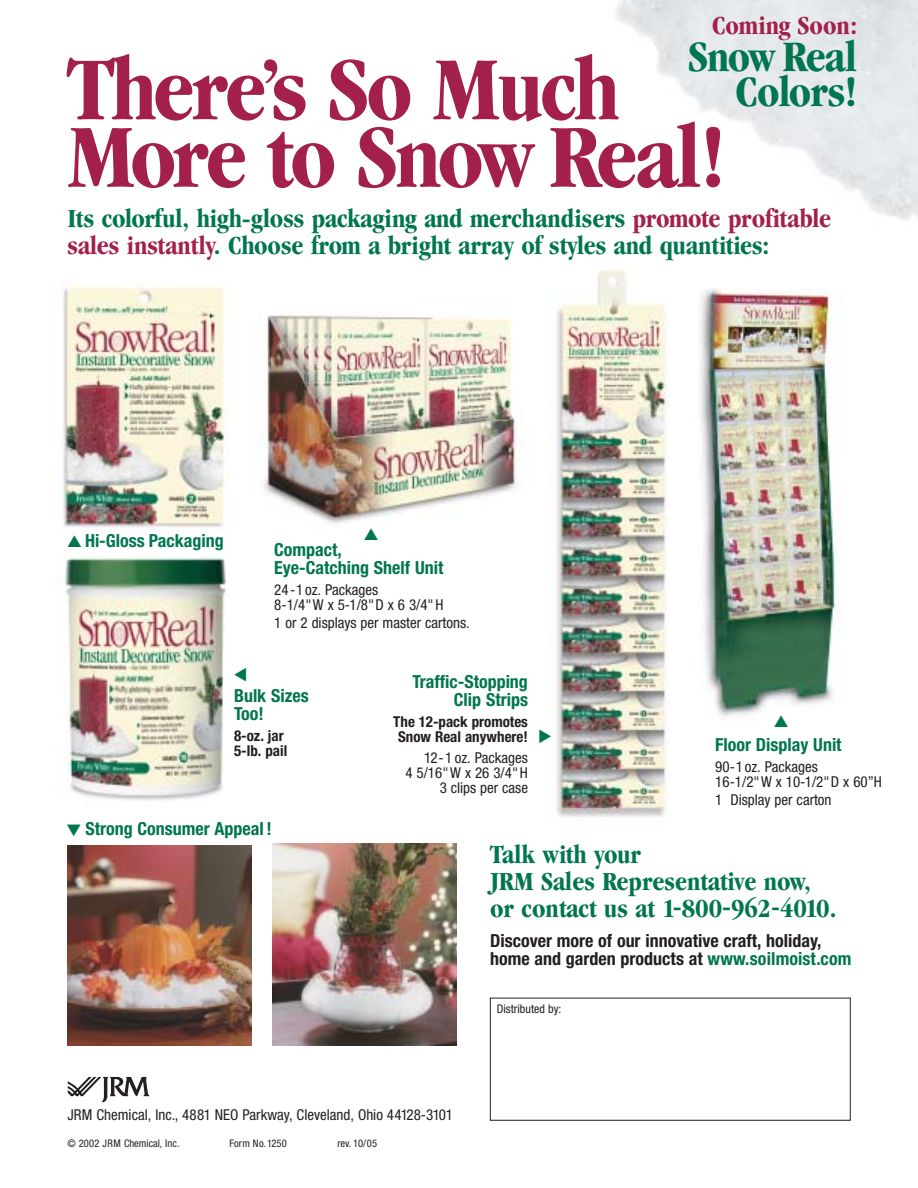
<style>
.page{position:relative;width:918px;height:1188px;background:#fff}
.page>*{position:absolute;margin:0;border:0;box-sizing:border-box;transform-origin:0 0}
.t1{font:700 condensed 93px/67.5px "Garamond";letter-spacing:-.03em;color:#a3204c}
.t2{font:700 condensed 45px/34.5px "Garamond";letter-spacing:-.025em;color:#007650;text-align:right}
.t3{font:700 condensed 27px/27px "Garamond";color:#007650}
.t4{font:700 condensed 27px "Garamond";color:#a3204c}
.t5{font:700 condensed 18px/18px "Helvetica Neue";color:#007650}
.t6{font:700 condensed 18px/18px "Helvetica Neue";color:#231f1f}
.t7{font:condensed 15px/15px "Helvetica Neue";color:#231f1f}
.t8{font:700 condensed 15px/15px "Helvetica Neue";color:#231f1f;text-align:center}
.t9{font:condensed 12px "Helvetica Neue";color:#231f1f}
.t10{font:condensed 10.5px "Helvetica Neue";color:#231f1f}
.s1{color:#a3204c}
.s2{color:#007650}
</style>
<div class="page">
<img style="left:263px;top:313px;width:255px;height:211px">
<img style="left:64px;top:556px;width:162px;height:244px">
<img style="left:555px;top:266px;width:114px;height:552px">
<img style="left:62px;top:286px;width:167px;height:242px">
<svg style="left:68px;top:1077px;width:82px;height:25px"></svg>
<img style="left:68px;top:845px;width:184px;height:200px">
<img style="left:272px;top:844px;width:185px;height:201px">
<img style="left:698px;top:289px;width:139px;height:431px">
<svg style="left:775px;top:715px;width:13px;height:5px"></svg>
<h3 class="t4" style="left:712px;top:15px;width:147px">Coming Soon:</h3>
<h2 class="t2" style="left:688px;top:44px;width:171px">Snow Real<br>Colors!</h2>
<h1 class="t1" style="left:68px;top:64px;width:660px">There’s So Much<br>More to Snow Real!</h1>
<h3 class="t3" style="left:68px;top:207px;width:765px">Its colorful, high-gloss packaging and merchandisers <span class="s1">promote profitable sales instantly</span>. Choose from a bright array of styles and quantities:</h3>
<p class="t5" style="left:67px;top:533px;width:158px">▲ Hi-Gloss Packaging</p>
<p class="t5" style="left:274px;top:542px;width:171px">Compact,<br>Eye-Catching Shelf Unit</p>
<p class="t7" style="left:274px;top:584px;width:171px">24-1 oz. Packages<br>8-1/4"W x 5-1/8"D x 6 3/4" H</p>
<p class="t7" style="left:274px;top:617px;width:197px">1 or 2 displays per master cartons.</p>
<p class="t5" style="left:234px;top:688px;width:76px">Bulk Sizes<br>Too!</p>
<p class="t8" style="left:234px;top:730px;width:55px;text-align:left">8-oz. jar<br>5-lb. pail</p>
<p class="t5" style="left:412px;top:674px;width:117px;text-align:right">Traffic-Stopping<br>Clip Strips</p>
<p class="t8" style="left:393px;top:715px;width:136px">The 12-pack promotes<br>Snow Real anywhere!</p>
<p class="t7" style="left:405px;top:751px;width:124px;text-align:right">12-1 oz. Packages<br>4 5/16" W x 26 3/4" H<br>3 clips per case</p>
<p class="t5" style="left:67px;top:821px;width:207px">▼ Strong Consumer Appeal !</p>
<p class="t5" style="left:715px;top:738px;width:128px">Floor Display Unit</p>
<p class="t7" style="left:715px;top:761px;width:168px">90-1 oz. Packages<br>16-1/2"W x 10-1/2"D x 60”H</p>
<p class="t7" style="left:715px;top:794px;width:118px">1 Display per carton</p>
<h3 class="t3" style="left:490px;top:843px;width:348px">Talk with your<br>JRM Sales Representative now, or contact us at 1-800-962-4010.</h3>
<p class="t6" style="left:490px;top:933px;width:363px">Discover more of our innovative craft, holiday, home and garden products at <span class="s2">www.soilmoist.com</span></p>
<p class="t7" style="left:68px;top:1109px;width:387px">JRM Chemical, Inc., 4881 NEO Parkway, Cleveland, Ohio 44128-3101</p>
<p class="t10" style="left:68px;top:1140px;width:114px">© 2002 JRM Chemical, Inc.</p>
<p class="t10" style="left:230px;top:1140px;width:59px">Form No.1250</p>
<p class="t10" style="left:338px;top:1140px;width:41px">rev. 10/05</p>
<p class="t9" style="left:497px;top:1005px;width:66px">Distributed by:</p>
</div>
